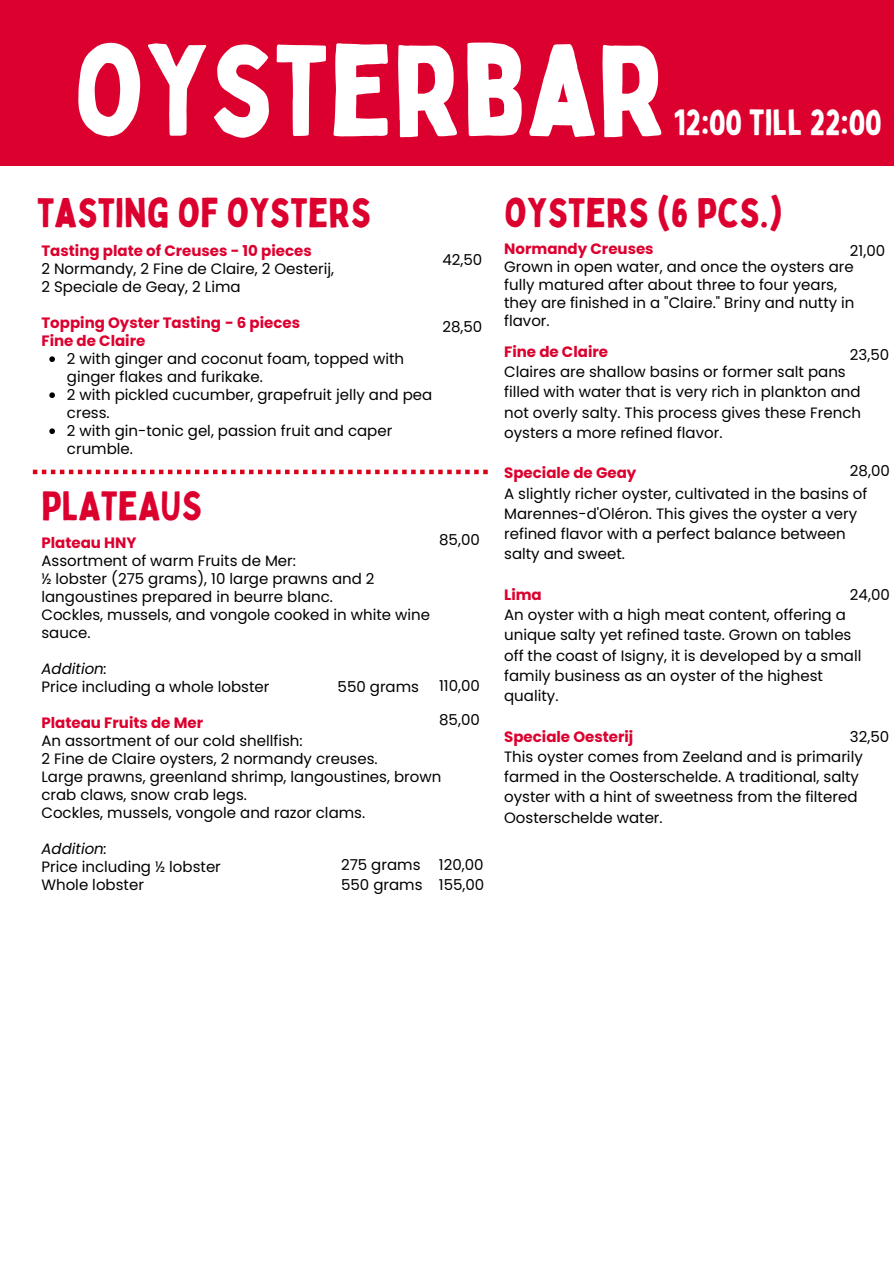
<style>
.page{position:relative;width:894px;height:1264px;background:#fff}
.page>*{position:absolute;margin:0;border:0;box-sizing:border-box;transform-origin:0 0}
.t1{font:126.9px "Bobby Jones";color:#fff}
.t2{font:40.5px "Bobby Jones";color:#dc002f}
.t3{font:36px "Bobby Jones";color:#fff}
.t4{font:15px/20.2px "Poppins";color:#000}
.t5{font:700 15px/18px "Poppins";color:#dc002f}
.t6{font:italic 15px "Poppins";color:#000}
</style>
<div class="page">
<div style="left:0;top:0;width:893px;height:165px;background:#dc002f"></div>
<svg style="left:49px;top:356px;width:6px;height:6px"></svg>
<svg style="left:49px;top:392px;width:6px;height:6px"></svg>
<svg style="left:49px;top:428px;width:6px;height:6px"></svg>
<svg style="left:33px;top:469px;width:454px;height:5px"></svg>
<h2 class="t1" style="left:73px;top:11px;width:594px">OYSTERBAR</h2>
<p class="t3" style="left:673px;top:100px;width:210px">12:00 TILL 22:00</p>
<p class="t2" style="left:37px;top:187px;width:335px">TASTING OF OYSTERS</p>
<p class="t2" style="left:504px;top:187px;width:280px">OYSTERS (6 PCS.)</p>
<p class="t4" style="left:442px;top:250px;width:41px">42,50</p>
<h1 class="t5" style="left:504px;top:240px;width:151px">Normandy Creuses</h1>
<h3 class="t4" style="left:504px;top:258px;width:352px;line-height:18px">Grown in open water, and once the oysters are fully matured after about three to four years, they are finished in a "Claire." Briny and nutty in flavor.</h3>
<p class="t5" style="left:41px;top:242px;width:272px">Tasting plate of Creuses - 10 pieces</p>
<p class="t4" style="left:41px;top:259px;width:294px">2 Normandy, 2 Fine de Claire, 2 Oesterij,</p>
<p class="t4" style="left:41px;top:277px;width:201px">2 Speciale de Geay, 2 Lima</p>
<p class="t5" style="left:41px;top:314px;width:260px">Topping Oyster Tasting - 6 pieces<br>Fine de Claire</p>
<p class="t4" style="left:67px;top:350px;width:338px;line-height:18px">2 with ginger and coconut foam, topped with ginger flakes and furikake.</p>
<p class="t4" style="left:67px;top:386px;width:367px;line-height:18px">2 with pickled cucumber, grapefruit jelly and pea cress.</p>
<p class="t4" style="left:67px;top:422px;width:327px;line-height:18px">2 with gin-tonic gel, passion fruit and caper crumble.</p>
<p class="t2" style="left:41px;top:480px;width:162px">PLATEAUS</p>
<p class="t5" style="left:41px;top:533px;width:97px">Plateau HNY</p>
<p class="t4" style="left:41px;top:550px;width:256px">Assortment of warm Fruits de Mer:</p>
<p class="t4" style="left:41px;top:569px;width:334px;line-height:18px">½ lobster (275 grams), 10 large prawns and 2 langoustines prepared in beurre blanc.</p>
<p class="t4" style="left:41px;top:605px;width:390px;line-height:18px">Cockles, mussels, and vongole cooked in white wine sauce.</p>
<p class="t6" style="left:41px;top:658px;width:67px">Addition:</p>
<p class="t4" style="left:41px;top:676px;width:229px">Price including a whole lobster</p>
<p class="t4" style="left:337px;top:676px;width:83px">550 grams</p>
<p class="t5" style="left:41px;top:713px;width:163px">Plateau Fruits de Mer</p>
<p class="t4" style="left:41px;top:730px;width:263px">An assortment of our cold shellfish:</p>
<p class="t4" style="left:41px;top:748px;width:338px">2 Fine de Claire oysters, 2 normandy creuses.</p>
<p class="t4" style="left:41px;top:767px;width:401px;line-height:18px">Large prawns, greenland shrimp, langoustines, brown crab claws, snow crab legs.</p>
<p class="t4" style="left:41px;top:802px;width:325px">Cockles, mussels, vongole and razor clams.</p>
<p class="t6" style="left:41px;top:838px;width:67px">Addition:</p>
<p class="t4" style="left:41px;top:856px;width:181px">Price including ½ lobster</p>
<p class="t4" style="left:41px;top:874px;width:104px">Whole lobster</p>
<p class="t4" style="left:849px;top:241px;width:37px">21,00</p>
<p class="t4" style="left:442px;top:317px;width:41px">28,50</p>
<p class="t5" style="left:504px;top:342px;width:105px">Fine de Claire</p>
<p class="t4" style="left:504px;top:361px;width:358px">Claires are shallow basins or former salt pans filled with water that is very rich in plankton and not overly salty. This process gives these French oysters a more refined flavor.</p>
<p class="t5" style="left:504px;top:464px;width:134px">Speciale de Geay</p>
<p class="t4" style="left:504px;top:483px;width:365px">A slightly richer oyster, cultivated in the basins of Marennes-d'Oléron. This gives the oyster a very refined flavor with a perfect balance between salty and sweet.</p>
<p class="t5" style="left:504px;top:585px;width:39px">Lima</p>
<p class="t4" style="left:504px;top:604px;width:358px">An oyster with a high meat content, offering a unique salty yet refined taste. Grown on tables off the coast of Isigny, it is developed by a small family business as an oyster of the highest quality.</p>
<p class="t5" style="left:504px;top:727px;width:131px">Speciale Oesterij</p>
<h2 class="t4" style="left:504px;top:746px;width:360px">This oyster comes from Zeeland and is primarily farmed in the Oosterschelde. A traditional, salty oyster with a hint of sweetness from the filtered Oosterschelde water.</h2>
<p class="t4" style="left:849px;top:345px;width:41px">23,50</p>
<p class="t4" style="left:849px;top:461px;width:41px">28,00</p>
<p class="t4" style="left:439px;top:530px;width:42px">85,00</p>
<p class="t4" style="left:849px;top:584px;width:41px">24,00</p>
<p class="t4" style="left:439px;top:675px;width:42px">110,00</p>
<p class="t4" style="left:439px;top:709px;width:42px">85,00</p>
<p class="t4" style="left:849px;top:726px;width:41px">32,50</p>
<p class="t4" style="left:341px;top:854px;width:81px">275 grams</p>
<p class="t4" style="left:341px;top:874px;width:83px">550 grams</p>
<p class="t4" style="left:439px;top:854px;width:46px">120,00</p>
<p class="t4" style="left:439px;top:874px;width:47px">155,00</p>
</div>
